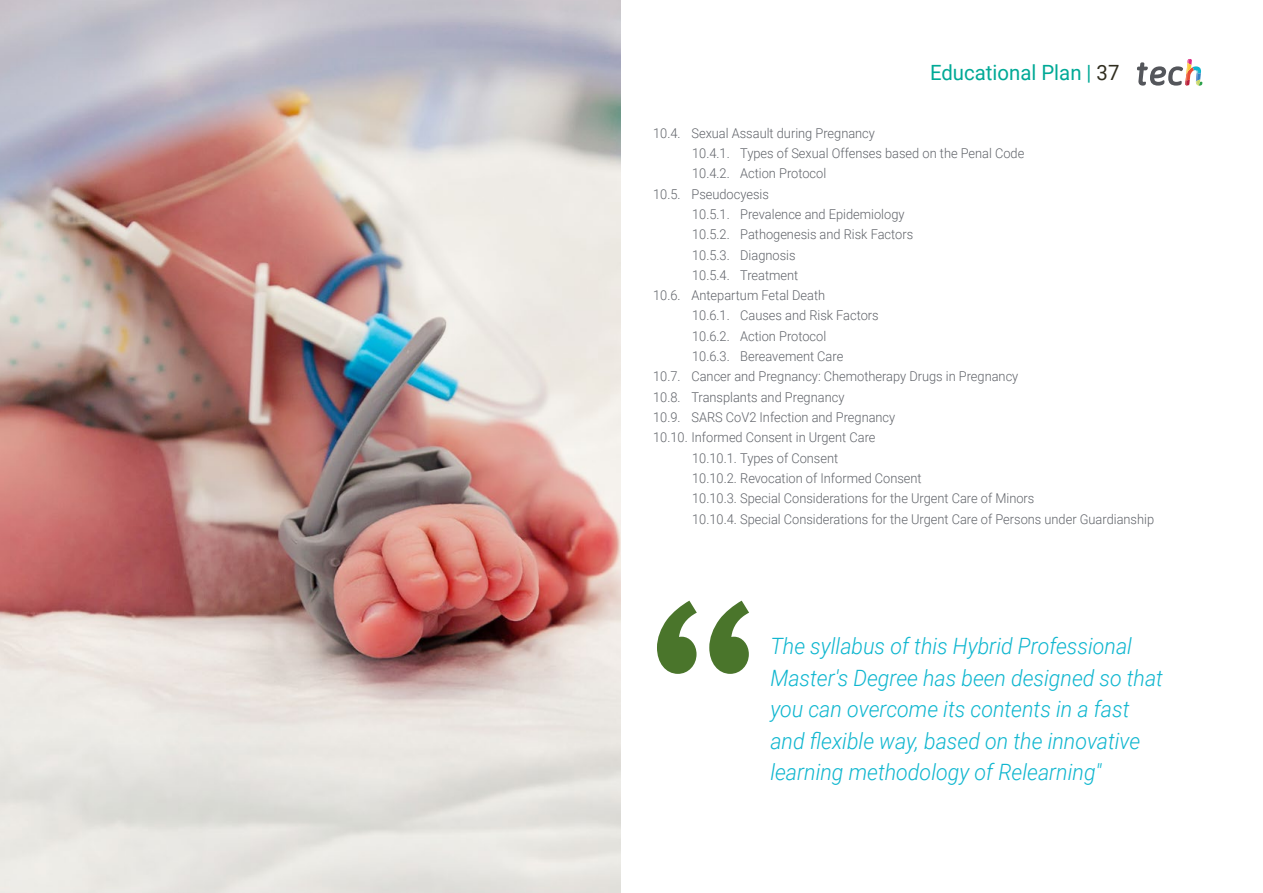
<style>
.page{position:relative;width:1263px;height:893px;background:#fff}
.page>*{position:absolute;margin:0;border:0;box-sizing:border-box;transform-origin:0 0}
.t1{font:italic 300 22.5px/31.5px "Roboto";color:#0fb6cf;scale:.95 1}
.t2{font:21px "Roboto";color:#00a996}
.t3{font:300 13.5px "Roboto";color:#61646a;scale:.95 1}
.s1{color:#312e20}
</style>
<div class="page">
<img style="left:0;top:0;width:621px;height:893px">
<svg style="left:657px;top:601px;width:92px;height:73px"></svg>
<svg style="left:1137px;top:59px;width:65px;height:27px"></svg>
<h2 class="t2" style="left:930px;top:57px;width:191px">Educational Plan | <span class="s1">37</span></h2>
<p class="t3" style="left:653px;top:123px;width:235px">10.4. Sexual Assault during Pregnancy</p>
<p class="t3" style="left:692px;top:144px;width:351px">10.4.1. Types of Sexual Offenses based on the Penal Code</p>
<p class="t3" style="left:692px;top:164px;width:143px">10.4.2. Action Protocol</p>
<p class="t3" style="left:653px;top:184px;width:123px">10.5. Pseudocyesis</p>
<p class="t3" style="left:692px;top:205px;width:225px">10.5.1. Prevalence and Epidemiology</p>
<p class="t3" style="left:692px;top:225px;width:234px">10.5.2. Pathogenesis and Risk Factors</p>
<p class="t3" style="left:692px;top:245px;width:110px">10.5.3. Diagnosis</p>
<p class="t3" style="left:692px;top:266px;width:113px">10.5.4. Treatment</p>
<p class="t3" style="left:653px;top:286px;width:183px">10.6. Antepartum Fetal Death</p>
<p class="t3" style="left:692px;top:306px;width:198px">10.6.1. Causes and Risk Factors</p>
<p class="t3" style="left:692px;top:326px;width:143px">10.6.2. Action Protocol</p>
<p class="t3" style="left:692px;top:347px;width:161px">10.6.3. Bereavement Care</p>
<p class="t3" style="left:653px;top:367px;width:386px">10.7. Cancer and Pregnancy: Chemotherapy Drugs in Pregnancy</p>
<p class="t3" style="left:653px;top:387px;width:203px">10.8. Transplants and Pregnancy</p>
<p class="t3" style="left:653px;top:408px;width:256px">10.9. SARS CoV2 Infection and Pregnancy</p>
<p class="t3" style="left:653px;top:428px;width:236px">10.10. Informed Consent in Urgent Care</p>
<p class="t3" style="left:692px;top:448px;width:155px">10.10.1. Types of Consent</p>
<p class="t3" style="left:692px;top:469px;width:243px">10.10.2. Revocation of Informed Consent</p>
<p class="t3" style="left:692px;top:489px;width:362px">10.10.3. Special Considerations for the Urgent Care of Minors</p>
<p class="t3" style="left:692px;top:509px;width:488px">10.10.4. Special Considerations for the Urgent Care of Persons under Guardianship</p>
<h1 class="t1" style="left:770px;top:629px;width:415px">The syllabus of this Hybrid Professional Master's Degree has been designed so that you can overcome its contents in a fast and flexible way, based on the innovative learning methodology of Relearning"</h1>
</div>
